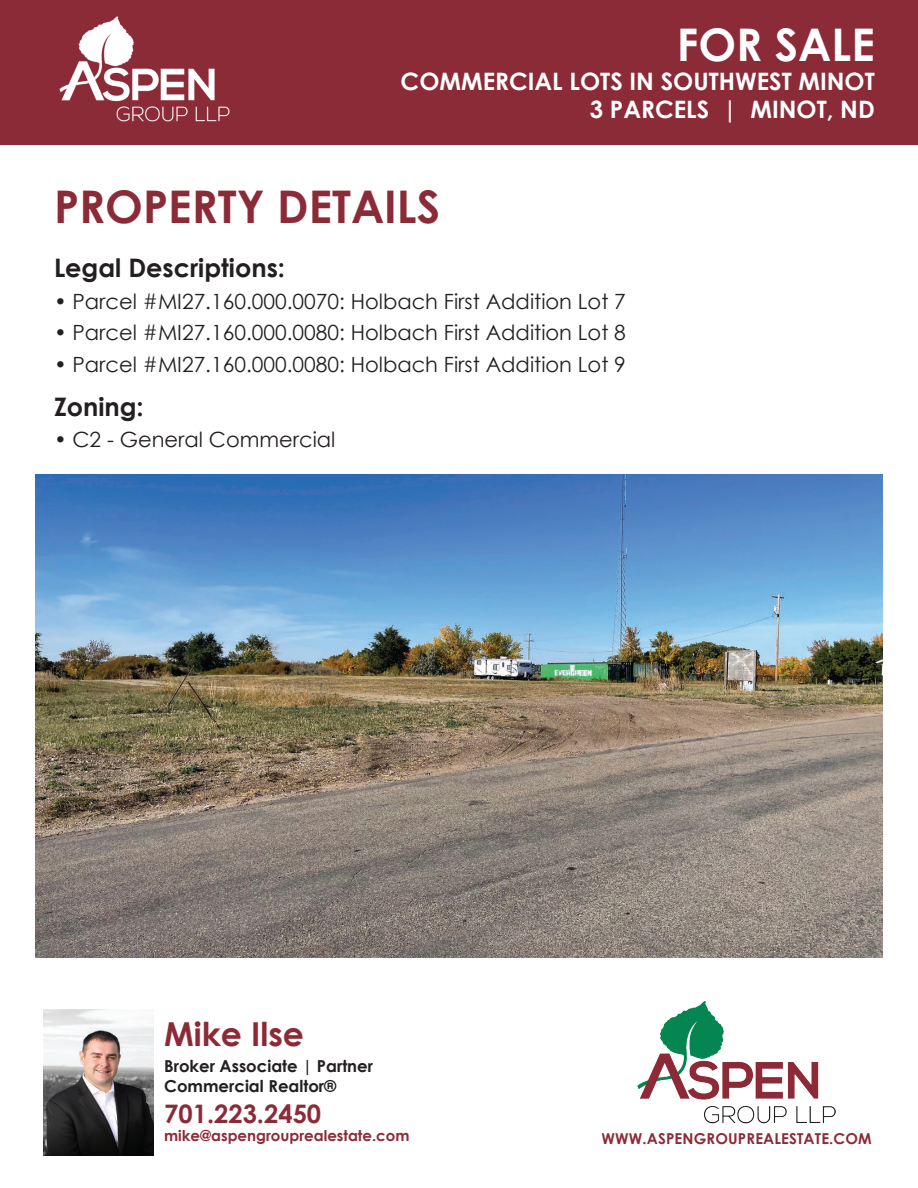
<style>
.page{position:relative;width:918px;height:1188px;background:#fff}
.page>*{position:absolute;margin:0;border:0;box-sizing:border-box;transform-origin:0 0}
.t1{font:700 45px "Century Gothic";color:#8c2b38}
.t2{font:700 45px "Century Gothic";color:#fff}
.t3{font:700 33px "Century Gothic";color:#8c2b38}
.t4{font:700 25.5px "Century Gothic";color:#231f20}
.t5{font:700 25.5px "Century Gothic";color:#8c2b38}
.t6{font:700 24px/28.8px "Century Gothic";color:#fff;text-align:right}
.t7{font:21px "Century Gothic";color:#231f20}
.t8{font:700 16.5px/19.8px "Century Gothic";color:#231f20}
.t9{font:700 15px "Century Gothic";color:#8c2b38}
</style>
<div class="page">
<div style="left:0;top:0;width:918px;height:145px;background:#8c2b38"></div>
<img style="left:638px;top:1001px;width:198px;height:123px">
<img style="left:59px;top:16px;width:171px;height:106px">
<img style="left:43px;top:1010px;width:110px;height:145px">
<img style="left:36px;top:474px;width:846px;height:484px">
<h1 class="t2" style="left:677px;top:10px;width:199px">FOR SALE</h1>
<p class="t6" style="left:401px;top:65px;width:476px">COMMERCIAL LOTS IN SOUTHWEST MINOT<br>3 PARCELS | MINOT, ND</p>
<h1 class="t1" style="left:54px;top:173px;width:388px">PROPERTY DETAILS</h1>
<p class="t4" style="left:54px;top:249px;width:233px">Legal Descriptions:</p>
<p class="t7" style="left:54px;top:286px;width:573px">• Parcel #MI27.160.000.0070: Holbach First Addition Lot 7</p>
<p class="t7" style="left:54px;top:318px;width:573px">• Parcel #MI27.160.000.0080: Holbach First Addition Lot 8</p>
<p class="t7" style="left:54px;top:349px;width:573px">• Parcel #MI27.160.000.0080: Holbach First Addition Lot 9</p>
<p class="t4" style="left:54px;top:387px;width:91px">Zoning:</p>
<p class="t7" style="left:54px;top:425px;width:283px">• C2 - General Commercial</p>
<h2 class="t3" style="left:164px;top:1009px;width:141px">Mike Ilse</h2>
<p class="t8" style="left:164px;top:1056px;width:210px">Broker Associate | Partner<br>Commercial Realtor®</p>
<p class="t5" style="left:164px;top:1094px;width:159px">701.223.2450</p>
<p class="t9" style="left:164px;top:1124px;width:247px">mike@aspengrouprealestate.com</p>
<p class="t9" style="left:602px;top:1128px;width:272px">WWW.ASPENGROUPREALESTATE.COM</p>
</div>
